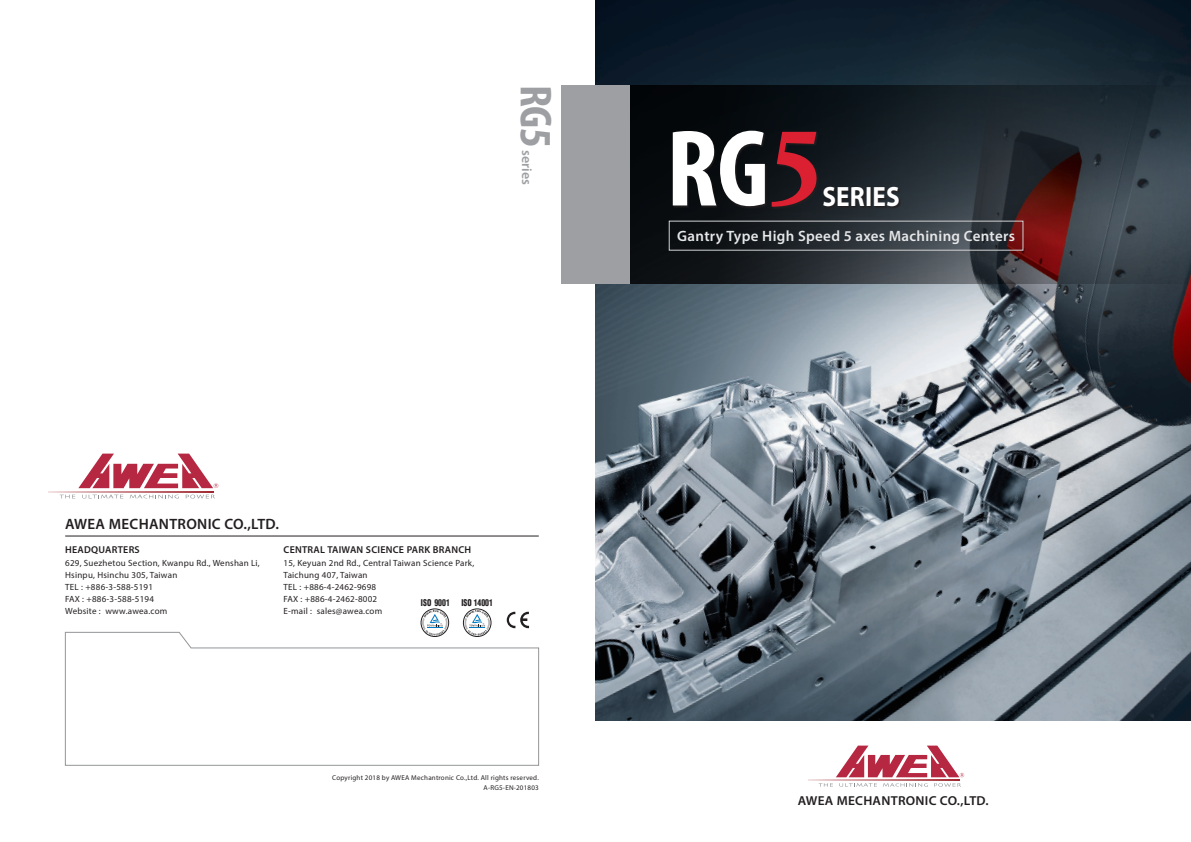
<style>
.page{position:relative;width:1191px;height:842px;background:#fff}
.page>*{position:absolute;margin:0;border:0;box-sizing:border-box;transform-origin:0 0}
.t1{font:700 condensed 110px "Myriad Pro";color:#fff}
.t2{font:700 condensed 45px "Myriad Pro";color:#9d9fa2;scale:1.04 1}
.t3{font:700 28px "Myriad Pro";letter-spacing:.01em;color:#fff;scale:.9 1}
.t4{font:600 15px "Myriad Pro";letter-spacing:.02em;color:#e6e7e9}
.t5{font:600 15px "Myriad Pro";letter-spacing:.02em;color:#231f20}
.t6{font:600 14px "Myriad Pro";color:#9d9fa2}
.t7{font:600 13px "Myriad Pro";letter-spacing:.02em;color:#231f20}
.t8{font:600 10px "Myriad Pro";letter-spacing:.025em;color:#231f20}
.t9{font:900 condensed 9.1px "Helvetica";color:#231f20;scale:.85 1}
.t10{font:9px/12px "Myriad Pro";letter-spacing:.025em;color:#231f20}
.t11{font:7px/10px "Myriad Pro";letter-spacing:.03em;color:#231f20;text-align:right}
</style>
<div class="page">
<img style="left:595px;top:0;width:596px;height:720px">
<svg style="left:818px;top:783px;width:15px;height:4px"></svg>
<svg style="left:839px;top:783px;width:38px;height:4px"></svg>
<svg style="left:883px;top:783px;width:44px;height:4px"></svg>
<svg style="left:934px;top:783px;width:27px;height:4px"></svg>
<hr style="left:808px;top:780px;width:151px;height:1px;background:#9f242d">
<svg style="left:836px;top:746px;width:128px;height:31px"></svg>
<svg style="left:629px;top:85px;width:562px;height:198px;background:#272a30"></svg>
<svg style="left:60px;top:495px;width:15px;height:3px"></svg>
<svg style="left:82px;top:495px;width:41px;height:4px"></svg>
<svg style="left:130px;top:494px;width:49px;height:5px"></svg>
<svg style="left:186px;top:494px;width:29px;height:5px"></svg>
<hr style="left:48px;top:491px;width:165px;height:1px;background:#9f242d">
<svg style="left:78px;top:454px;width:140px;height:34px"></svg>
<hr style="left:65px;top:536px;width:474px;height:1px;background:#231f20">
<svg style="left:507px;top:612px;width:22px;height:16px"></svg>
<div style="left:421px;top:609px;width:28px;height:28px;border:1px solid #231f20;border-radius:50%"></div>
<svg style="left:422px;top:609px;width:26px;height:23px"></svg>
<div style="left:463px;top:609px;width:28px;height:28px;border:1px solid #231f20;border-radius:50%"></div>
<svg style="left:464px;top:609px;width:26px;height:23px"></svg>
<svg style="left:65px;top:632px;width:474px;height:133px"></svg>
<div style="left:673px;top:131px;width:94px;height:78px;background:#231f20;opacity:.85"></div>
<div style="left:823px;top:188px;width:78px;height:21px;background:#231f20;opacity:.85"></div>
<div style="left:669px;top:221px;width:354px;height:30px;border:1px solid #d1d2d4"></div>
<div style="left:771px;top:132px;width:48px;height:78px;background:#191d21"></div>
<svg style="left:755px;top:132px;width:77px;height:75px"></svg>
<div style="left:561px;top:85px;width:68px;height:198px;background:#9d9fa2"></div>
<h2 class="t2" style="left:564px;top:85px;width:62px;rotate:90deg">RG5</h2>
<h3 class="t6" style="left:536px;top:150px;width:36px;rotate:90deg">series</h3>
<h3 class="t5" style="left:65px;top:515px;width:215px">AWEA MECHANTRONIC CO.,LTD.</h3>
<p class="t8" style="left:65px;top:543px;width:76px">HEADQUARTERS</p>
<p class="t10" style="left:65px;top:557px;width:196px">629, Suezhetou Section, Kwanpu Rd., Wenshan Li,<br>Hsinpu, Hsinchu 305, Taiwan<br>TEL : +886-3-588-5191<br>FAX : +886-3-588-5194<br>Website : www.awea.com</p>
<p class="t8" style="left:283px;top:543px;width:189px">CENTRAL TAIWAN SCIENCE PARK BRANCH</p>
<p class="t10" style="left:283px;top:557px;width:192px">15, Keyuan 2nd Rd., Central Taiwan Science Park,<br>Taichung 407, Taiwan<br>TEL : +886-4-2462-9698<br>FAX : +886-4-2462-8002<br>E-mail : sales@awea.com</p>
<p class="t9" style="left:421px;top:597px;width:35px">ISO 9001</p>
<p class="t9" style="left:461px;top:597px;width:39px">ISO 14001</p>
<p class="t11" style="left:332px;top:773px;width:208px">Copyright 2018 by AWEA Mechantronic Co.,Ltd. All rights reserved.<br>A-RG5-EN-201803</p>
<h1 class="t1" style="left:666px;top:100px;width:104px">RG</h1>
<h3 class="t3" style="left:822px;top:178px;width:88px">SERIES</h3>
<h3 class="t4" style="left:677px;top:227px;width:339px">Gantry Type High Speed 5 axes Machining Centers</h3>
<h3 class="t7" style="left:797px;top:793px;width:192px">AWEA MECHANTRONIC CO.,LTD.</h3>
</div>
